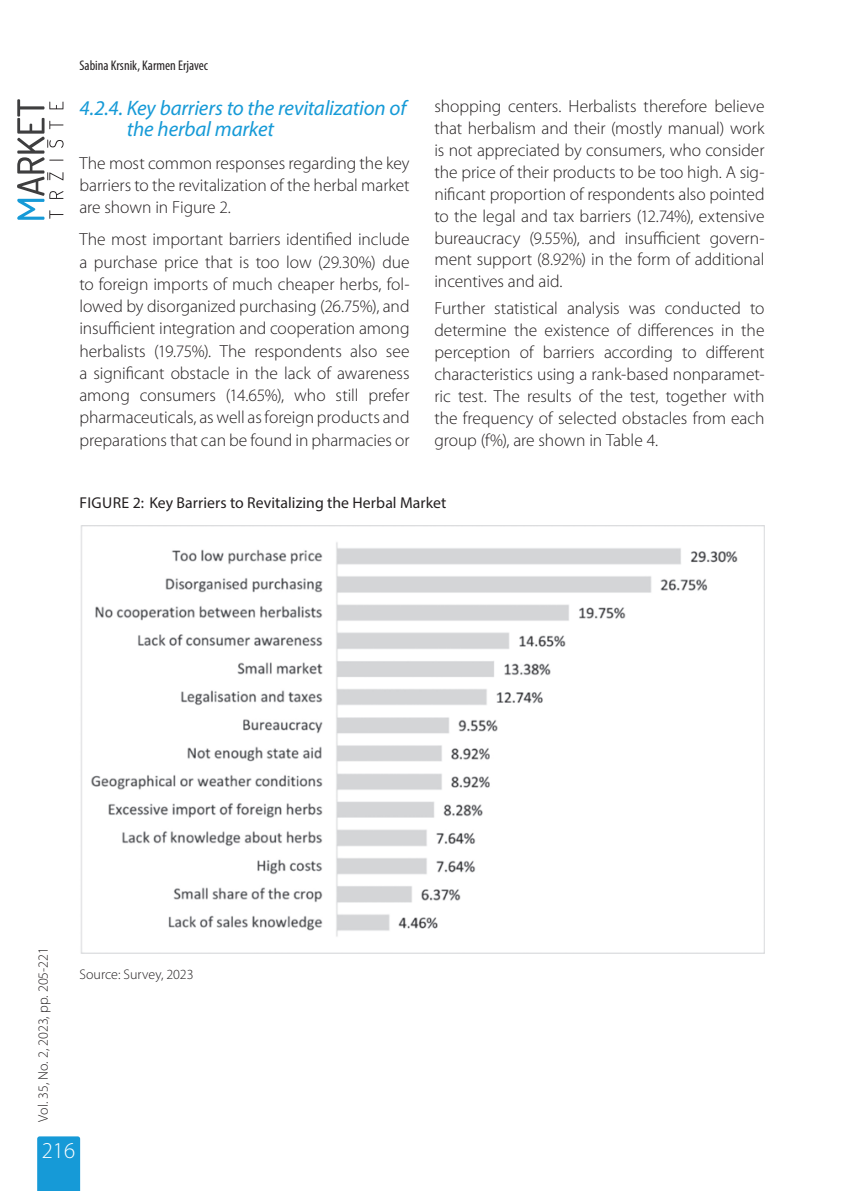
<style>
.page{position:relative;width:844px;height:1191px;background:#fff}
.page>*{position:absolute;margin:0;border:0;box-sizing:border-box;transform-origin:0 0}
.t1{font:300 22.75px "Myriad Pro";color:#fff}
.t2{font:italic 21px/21.3px "Myriad Pro";letter-spacing:-.01em;color:#169ad7}
.t3{font:300 17.5px/21.9px "Myriad Pro";letter-spacing:-.005em;color:#231f20;text-align:justify}
.t4{font:15.75px "Myriad Pro";letter-spacing:.005em;color:#231f20}
.t5{font:300 14px "Myriad Pro";color:#231f20}
.t6{font:condensed 14px "Myriad Pro";color:#231f20}
</style>
<div class="page">
<svg style="left:17px;top:99px;width:47px;height:121px"></svg>
<div style="left:37px;top:1136px;width:43px;height:55px;background:#169ad7"></div>
<img style="left:80px;top:525px;width:684px;height:428px">
<p class="t6" style="left:79px;top:57px;width:130px">Sabina Krsnik, Karmen Erjavec</p>
<p class="t2" style="left:127px;top:97px;width:281px;text-indent:-47px">4.2.4. Key barriers to the revitalization of the herbal market</p>
<p class="t3" style="left:79px;top:152px;width:331px">The most common responses regarding the key barriers to the revitalization of the herbal market are shown in Figure 2.</p>
<p class="t3" style="left:79px;top:229px;width:331px">The most important barriers identified include a purchase price that is too low (29.30%) due to foreign imports of much cheaper herbs, fol&shy;lowed by disorganized purchasing (26.75%), and insufficient integration and cooperation among herbalists (19.75%). The respondents also see a significant obstacle in the lack of awareness among consumers (14.65%), who still prefer pharmaceuticals, as well as foreign products and preparations that can be found in pharmacies or</p>
<p class="t3" style="left:434px;top:96px;width:331px">shopping centers. Herbalists therefore believe that herbalism and their (mostly manual) work is not appreciated by consumers, who consider the price of their products to be too high. A sig&shy;nificant proportion of respondents also pointed to the legal and tax barriers (12.74%), extensive bureaucracy (9.55%), and insufficient govern&shy;ment support (8.92%) in the form of additional incentives and aid.</p>
<p class="t3" style="left:434px;top:298px;width:331px">Further statistical analysis was conducted to determine the existence of differences in the perception of barriers according to different characteristics using a rank-based nonparamet&shy;ric test. The results of the test, together with the frequency of selected obstacles from each group (f%), are shown in Table 4.</p>
<p class="t4" style="left:80px;top:493px;width:368px">FIGURE 2: Key Barriers to Revitalizing the Herbal Market</p>
<p class="t5" style="left:35px;top:1121px;width:176px;rotate:-90deg">Vol. 35, No. 2, 2023, pp. 205-221</p>
<p class="t5" style="left:79px;top:967px;width:115px">Source: Survey, 2023</p>
<h1 class="t1" style="left:42px;top:1138px;width:35px">216</h1>
</div>
